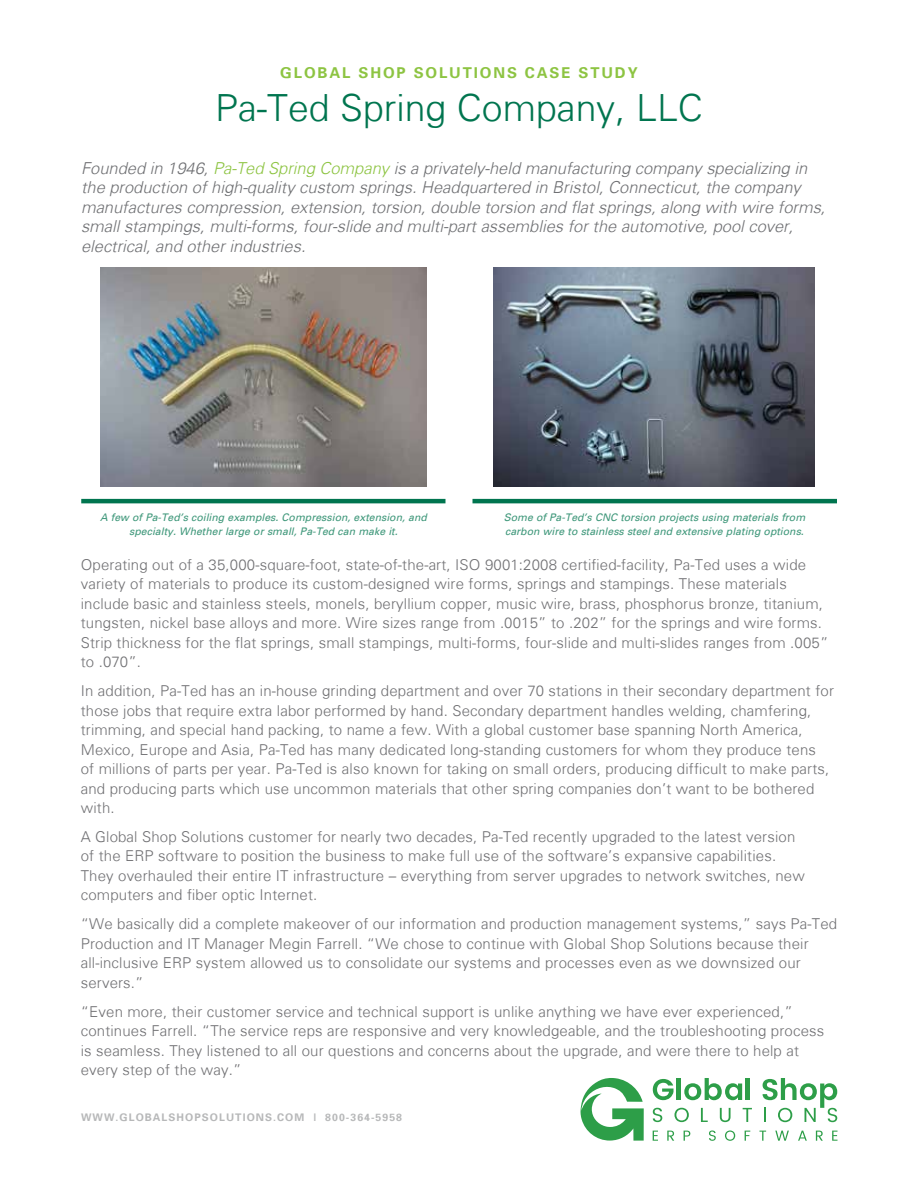
<style>
.page{position:relative;width:918px;height:1188px;background:#fff}
.page>*{position:absolute;margin:0;border:0;box-sizing:border-box;transform-origin:0 0}
.t1{font:300 37.5px "Univers";color:#00754f}
.t2{font:italic 300 16.5px/19.5px "Univers";color:#6f7073}
.t3{font:300 15px/19.5px "Univers";letter-spacing:.01em;color:#707073}
.t4{font:700 15px "Univers";letter-spacing:.125em;color:#8dc442}
.t5{font:italic 10.5px/13.5px "Univers";color:#40987b;text-align:center}
.t6{font:700 10.5px "Univers";letter-spacing:.1em;color:#b7b8b9}
.s1{color:#8dc442}
</style>
<div class="page">
<svg style="left:581px;top:1078px;width:63px;height:63px"></svg>
<svg style="left:653px;top:1131px;width:5px;height:10px"></svg>
<svg style="left:667px;top:1131px;width:7px;height:10px"></svg>
<svg style="left:684px;top:1131px;width:6px;height:10px"></svg>
<svg style="left:709px;top:1130px;width:7px;height:11px"></svg>
<svg style="left:725px;top:1130px;width:10px;height:11px"></svg>
<svg style="left:745px;top:1131px;width:5px;height:10px"></svg>
<svg style="left:759px;top:1131px;width:7px;height:10px"></svg>
<svg style="left:775px;top:1131px;width:14px;height:10px"></svg>
<svg style="left:798px;top:1131px;width:9px;height:10px"></svg>
<svg style="left:816px;top:1131px;width:7px;height:10px"></svg>
<svg style="left:832px;top:1131px;width:6px;height:10px"></svg>
<svg style="left:653px;top:1108px;width:9px;height:14px"></svg>
<svg style="left:674px;top:1108px;width:15px;height:14px"></svg>
<svg style="left:701px;top:1108px;width:7px;height:14px"></svg>
<svg style="left:720px;top:1108px;width:11px;height:14px"></svg>
<svg style="left:743px;top:1108px;width:9px;height:14px"></svg>
<svg style="left:653px;top:1079px;width:21px;height:21px"></svg>
<hr style="left:677px;top:1078px;width:4px;height:22px;background:#2d9e48">
<svg style="left:684px;top:1078px;width:58px;height:22px"></svg>
<div style="left:745px;top:1078px;width:5px;height:22px;background:#2d9e48"></div>
<svg style="left:763px;top:1078px;width:74px;height:44px"></svg>
<img style="left:100px;top:268px;width:327px;height:218px">
<img style="left:494px;top:267px;width:321px;height:219px">
<hr style="left:81px;top:499px;width:364px;height:4px;background:#00754f">
<hr style="left:472px;top:499px;width:365px;height:4px;background:#00754f">
<p class="t4" style="left:280px;top:67px;width:359px">GLOBAL SHOP SOLUTIONS CASE STUDY</p>
<h1 class="t1" style="left:215px;top:93px;width:489px">Pa-Ted Spring Company, LLC</h1>
<p class="t2" style="left:81px;top:160px;width:746px">Founded in 1946, <span class="s1">Pa-Ted Spring Company</span> is a privately-held manufacturing company specializing in the production of high-quality custom springs. Headquartered in Bristol, Connecticut, the company manufactures compression, extension, torsion, double torsion and flat springs, along with wire forms, small stampings, multi-forms, four-slide and multi-part assemblies for the automotive, pool cover, electrical, and other industries.</p>
<p class="t5" style="left:100px;top:512px;width:328px">A few of Pa-Ted’s coiling examples. Compression, extension, and specialty. Whether large or small, Pa-Ted can make it.</p>
<p class="t5" style="left:504px;top:512px;width:303px;text-align:left">Some of Pa-Ted’s CNC torsion projects using materials from carbon wire to stainless steel and extensive plating options.</p>
<p class="t3" style="left:81px;top:556px;width:749px">Operating out of a 35,000-square-foot, state-of-the-art, ISO 9001:2008 certified-facility, Pa-Ted uses a wide variety of materials to produce its custom-designed wire forms, springs and stampings. These materials include basic and stainless steels, monels, beryllium copper, music wire, brass, phosphorus bronze, titanium, tungsten, nickel base alloys and more. Wire sizes range from .0015” to .202” for the springs and wire forms.<br>Strip thickness for the flat springs, small stampings, multi-forms, four-slide and multi-slides ranges from .005” to .070”.</p>
<p class="t3" style="left:81px;top:682px;width:755px">In addition, Pa-Ted has an in-house grinding department and over 70 stations in their secondary department for those jobs that require extra labor performed by hand. Secondary department handles welding, chamfering, trimming, and special hand packing, to name a few. With a global customer base spanning North America, Mexico, Europe and Asia, Pa-Ted has many dedicated long-standing customers for whom they produce tens<br>of millions of parts per year. Pa-Ted is also known for taking on small orders, producing difficult to make parts, and producing parts which use uncommon materials that other spring companies don’t want to be bothered with.</p>
<p class="t3" style="left:81px;top:828px;width:726px">A Global Shop Solutions customer for nearly two decades, Pa-Ted recently upgraded to the latest version of the ERP software to position the business to make full use of the software’s expansive capabilities.<br>They overhauled their entire IT infrastructure – everything from server upgrades to network switches, new computers and fiber optic Internet.</p>
<p class="t3" style="left:81px;top:915px;width:758px">“We basically did a complete makeover of our information and production management systems,” says Pa-Ted Production and IT Manager Megin Farrell. “We chose to continue with Global Shop Solutions because their all-inclusive ERP system allowed us to consolidate our systems and processes even as we downsized our servers.”</p>
<p class="t3" style="left:81px;top:1003px;width:745px">“Even more, their customer service and technical support is unlike anything we have ever experienced,” continues Farrell. “The service reps are responsive and very knowledgeable, and the troubleshooting process is seamless. They listened to all our questions and concerns about the upgrade, and were there to help at every step of the way.”</p>
<p class="t6" style="left:81px;top:1112px;width:323px">WWW.GLOBALSHOPSOLUTIONS.COM | 800-364-5958</p>
</div>
